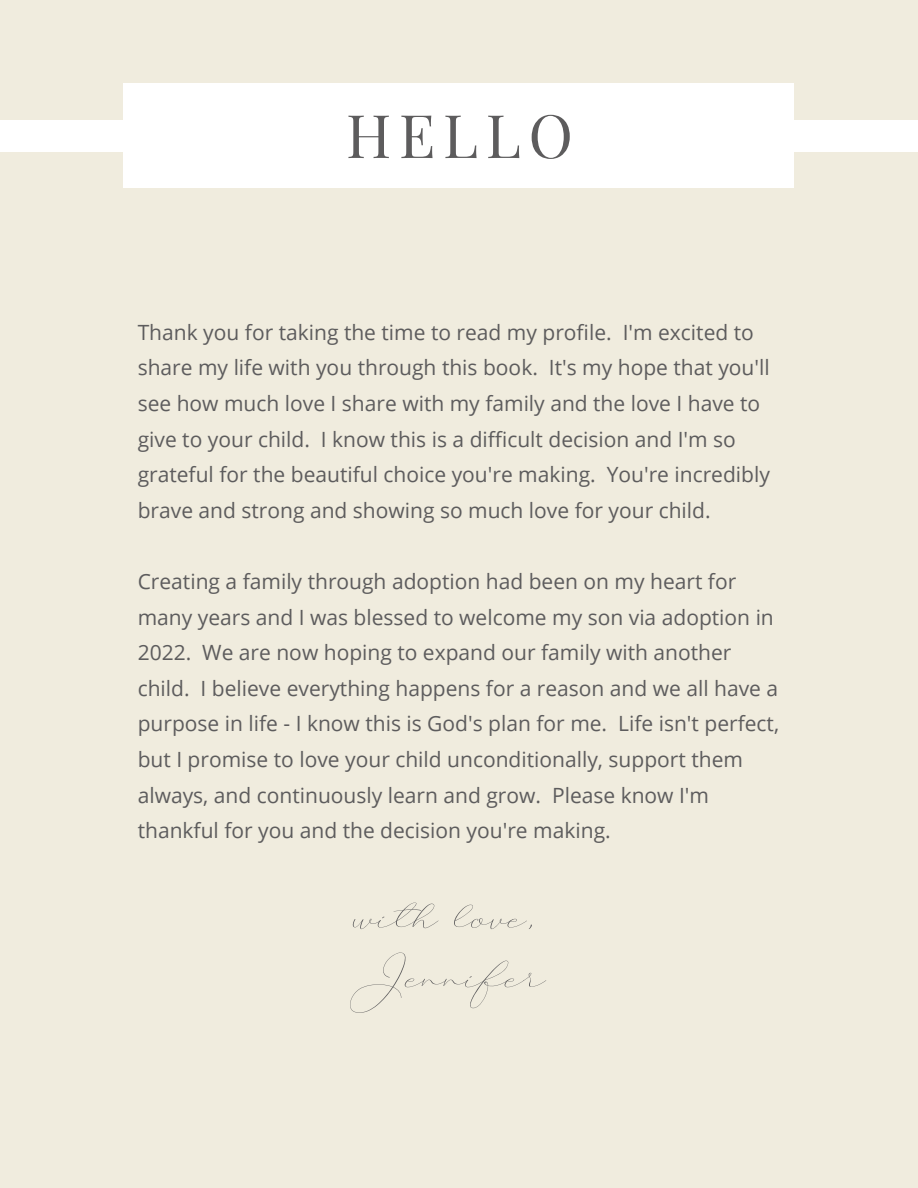
<style>
.page{position:relative;width:918px;height:1188px;background:#f0ecde}
.page>*{position:absolute;margin:0;border:0;box-sizing:border-box;transform-origin:0 0}
.t1{font:66px/59.7px "Botterill Signature";color:#5d5c5d}
.t2{font:60px "Playfair Display";letter-spacing:.125em;color:#5d5c5d}
.t3{font:21px/35.5px "Open Sans";color:#5d5c5d}
</style>
<div class="page">
<div style="left:0;top:120px;width:918px;height:31px;background:#fff"></div>
<div style="left:124px;top:84px;width:670px;height:104px;background:#fff"></div>
<h2 class="t2" style="left:346px;top:89px;width:228px">HELLO</h2>
<p class="t3" style="left:138px;top:314px;width:634px">Thank you for taking the time to read my profile. I'm excited to share my life with you through this book. It's my hope that you'll see how much love I share with my family and the love I have to give to your child. I know this is a difficult decision and I'm so grateful for the beautiful choice you're making. You're incredibly brave and strong and showing so much love for your child.</p>
<p class="t3" style="left:138px;top:563px;width:643px">Creating a family through adoption had been on my heart for many years and I was blessed to welcome my son via adoption in 2022. We are now hoping to expand our family with another child. I believe everything happens for a reason and we all have a purpose in life - I know this is God's plan for me. Life isn't perfect, but I promise to love your child unconditionally, support them always, and continuously learn and grow. Please know I'm thankful for you and the decision you're making.</p>
<h1 class="t1" style="left:348px;top:889px;width:199px">with love,<br>Jennifer</h1>
</div>
